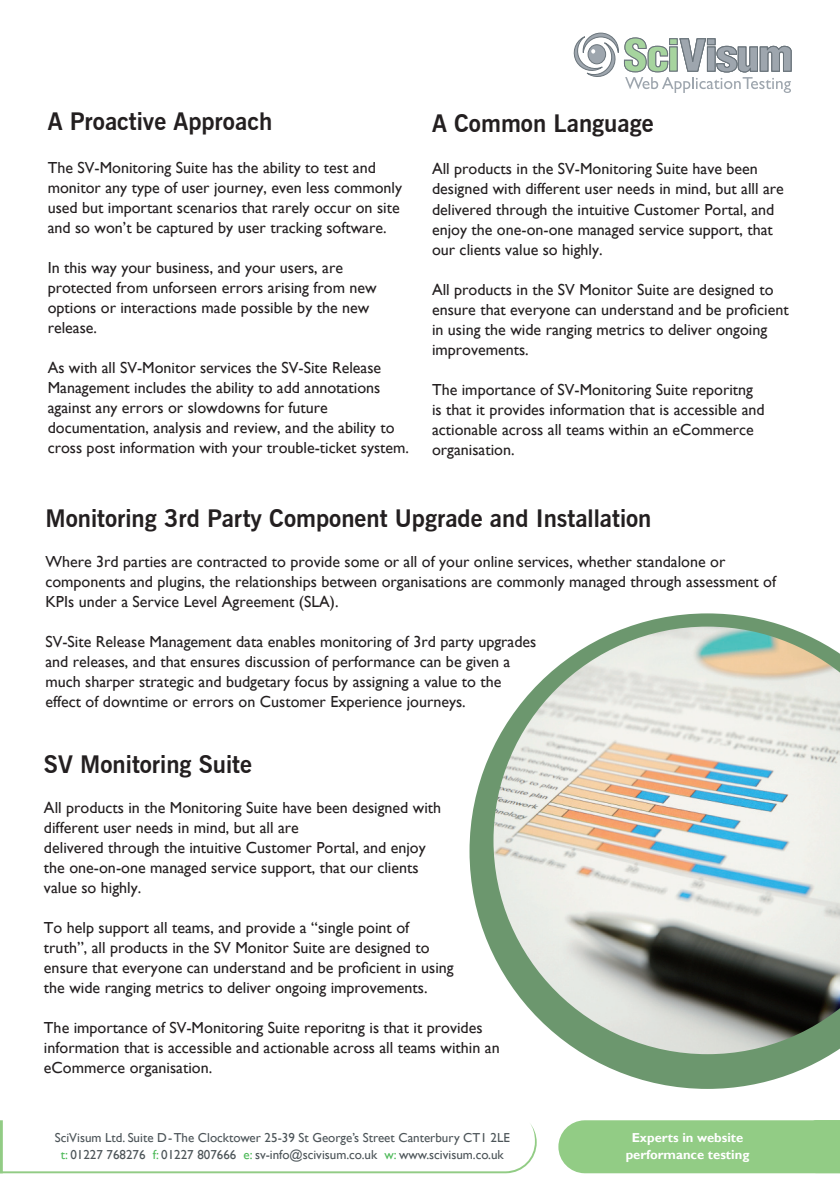
<style>
.page{position:relative;width:840px;height:1191px;background:#fff}
.page>*{position:absolute;margin:0;border:0;box-sizing:border-box;transform-origin:0 0}
.t1{font:700 24px "News Gothic";color:#231f20}
.t2{font:16px/20px "Gill Sans";color:#231f20}
.t3{font:13px/17px "Gill Sans";color:#4c5458;text-align:center}
.t4{font:700 13px/17px "Gill Sans";color:#fff;text-align:center}
.s1{color:#4db958}
</style>
<div class="page">
<svg style="left:573px;top:33px;width:217px;height:60px"></svg>
<svg style="left:0;top:1120px;width:536px;height:53px"></svg>
<div style="left:558px;top:1120px;width:281px;height:53px;background:#92cc85"></div>
<svg style="left:469px;top:613px;width:370px;height:476px"></svg>
<h1 class="t1" style="left:48px;top:107px;width:226px">A Proactive Approach</h1>
<p class="t2" style="left:48px;top:158px;width:356px">The SV-Monitoring Suite has the ability to test and monitor any type of user journey, even less commonly used but important scenarios that rarely occur on site and so won’t be captured by user tracking software.</p>
<p class="t2" style="left:48px;top:258px;width:330px">In this way your business, and your users, are protected from unforseen errors arising from new options or interactions made possible by the new release.</p>
<p class="t2" style="left:48px;top:358px;width:363px">As with all SV-Monitor services the SV-Site Release Management includes the ability to add annotations against any errors or slowdowns for future documentation, analysis and review, and the ability to cross post information with your trouble-ticket system.</p>
<h1 class="t1" style="left:432px;top:109px;width:223px">A Common Language</h1>
<p class="t2" style="left:432px;top:159px;width:353px">All products in the SV-Monitoring Suite have been designed with different user needs in mind, but alll are delivered through the intuitive Customer Portal, and enjoy the one-on-one managed service support, that our clients value so highly.</p>
<p class="t2" style="left:432px;top:279px;width:358px">All products in the SV Monitor Suite are designed to ensure that everyone can understand and be proficient in using the wide ranging metrics to deliver ongoing improvements.</p>
<p class="t2" style="left:432px;top:379px;width:334px">The importance of SV-Monitoring Suite reporitng is that it provides information that is accessible and actionable across all teams within an eCommerce organisation.</p>
<h1 class="t1" style="left:45px;top:504px;width:607px">Monitoring 3rd Party Component Upgrade and Installation</h1>
<p class="t2" style="left:45px;top:552px;width:731px">Where 3rd parties are contracted to provide some or all of your online services, whether standalone or components and plugins, the relationships between organisations are commonly managed through assessment of<br>KPIs under a Service Level Agreement (SLA).</p>
<p class="t2" style="left:45px;top:632px;width:492px">SV-Site Release Management data enables monitoring of 3rd party upgrades and releases, and that ensures discussion of performance can be given a much sharper strategic and budgetary focus by assigning a value to the effect of downtime or errors on Customer Experience journeys.</p>
<h1 class="t1" style="left:44px;top:749px;width:209px">SV Monitoring Suite</h1>
<p class="t2" style="left:44px;top:797px;width:398px">All products in the Monitoring Suite have been designed with different user needs in mind, but all are<br>delivered through the intuitive Customer Portal, and enjoy the one-on-one managed service support, that our clients value so highly.</p>
<p class="t2" style="left:44px;top:917px;width:411px">To help support all teams, and provide a “single point of truth”, all products in the SV Monitor Suite are designed to ensure that everyone can understand and be proficient in using the wide ranging metrics to deliver ongoing improvements.</p>
<p class="t2" style="left:44px;top:1017px;width:457px">The importance of SV-Monitoring Suite reporitng is that it provides information that is accessible and actionable across all teams within an eCommerce organisation.</p>
<p class="t3" style="left:55px;top:1129px;width:456px">SciVisum Ltd. Suite D-The Clocktower 25-39 St George’s Street Canterbury CT1 2LE <span class="s1">t:</span> 01227 768276 <span class="s1">f:</span> 01227 807666 <span class="s1">e:</span> sv-info@scivisum.co.uk <span class="s1">w:</span> www.scivisum.co.uk</p>
<p class="t4" style="left:625px;top:1129px;width:125px">Experts in website performance testing</p>
</div>
